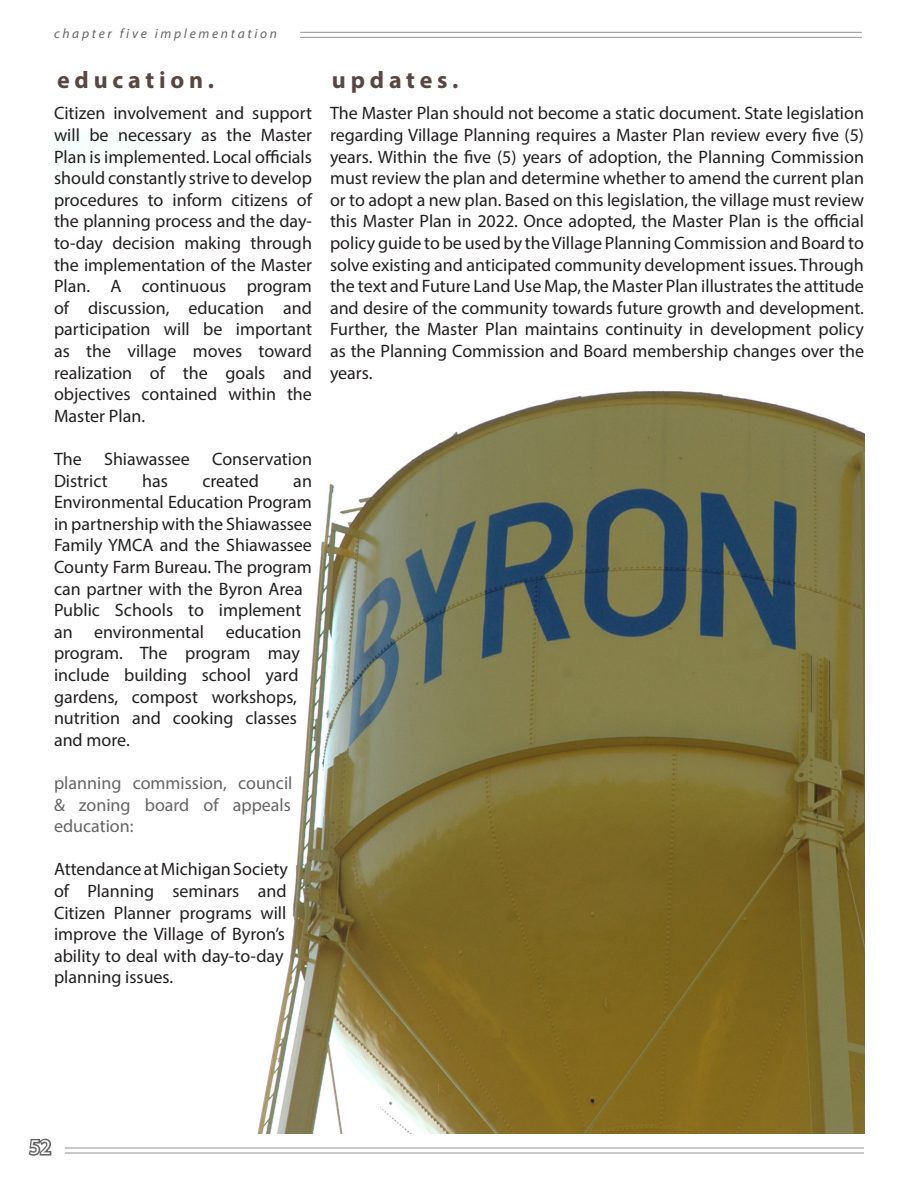
<style>
.page{position:relative;width:918px;height:1188px;background:#fff}
.page>*{position:absolute;margin:0;border:0;box-sizing:border-box;transform-origin:0 0}
.t1{font:700 24px "Myriad Pro";letter-spacing:.2em;color:#574641}
.t2{font:21px "Myriad Pro";color:#fff}
.t3{font:18px/21.6px "Myriad Pro";color:#231f20}
.t4{font:18px/21.6px "Myriad Pro";color:#656568;text-align:justify}
.t5{font:italic 13.5px "Myriad Pro";letter-spacing:.2em;color:#656568}
</style>
<div class="page">
<svg style="left:28px;top:1138px;width:24px;height:18px"></svg>
<hr style="left:65px;top:1147px;width:799px;height:2px;background:#939598">
<hr style="left:65px;top:1152px;width:799px;height:2px;background:#939598">
<hr style="left:300px;top:32px;width:562px;height:1px;background:#939598">
<hr style="left:300px;top:37px;width:562px;height:1px;background:#939598">
<img style="left:54px;top:132px;width:810px;height:1002px">
<p class="t5" style="left:54px;top:25px;width:225px">chapter five implementation</p>
<p class="t1" style="left:57px;top:64px;width:159px">education.</p>
<p class="t3" style="left:54px;top:102px;width:260px;text-align:justify">Citizen involvement and support will be necessary as the Master Plan is implemented. Local officials should constantly strive to develop procedures to inform citizens of the planning process and the day&shy;to-day decision making through the implementation of the Master Plan. A continuous program of discussion, education and participation will be important as the village moves toward realization of the goals and objectives contained within the Master Plan.</p>
<p class="t3" style="left:54px;top:448px;width:260px">The Shiawassee Conservation<br>District</p>
<p class="t3" style="left:142px;top:469px;width:27px">has</p>
<p class="t3" style="left:202px;top:469px;width:58px">created</p>
<p class="t3" style="left:54px;top:469px;width:260px;text-indent:239px">an<br>Environmental Education Program in partnership with the Shiawassee<br>Family YMCA and the Shiawassee<br>County Farm Bureau. The program can partner with the Byron Area<br>Public Schools to implement an environmental education program. The program may include building school yard gardens, compost workshops, nutrition and cooking classes and more.</p>
<p class="t4" style="left:54px;top:772px;width:240px">planning commission, council &amp; zoning board of appeals education:</p>
<p class="t3" style="left:54px;top:858px;width:235px">Attendance at Michigan Society of Planning seminars and<br>Citizen Planner programs will improve the Village of Byron’s ability to deal with day-to-day planning issues.</p>
<p class="t1" style="left:332px;top:64px;width:128px">updates.</p>
<p class="t3" style="left:330px;top:102px;width:536px;text-align:justify">The Master Plan should not become a static document. State legislation regarding Village Planning requires a Master Plan review every five (5) years. Within the five (5) years of adoption, the Planning Commission must review the plan and determine whether to amend the current plan or to adopt a new plan. Based on this legislation, the village must review this Master Plan in 2022. Once adopted, the Master Plan is the official policy guide to be used by the Village Planning Commission and Board to solve existing and anticipated community development issues. Through the text and Future Land Use Map, the Master Plan illustrates the attitude and desire of the community towards future growth and development.<br>Further, the Master Plan maintains continuity in development policy as the Planning Commission and Board membership changes over the years.</p>
<p class="t2" style="left:29px;top:1134px;width:23px">52</p>
</div>
